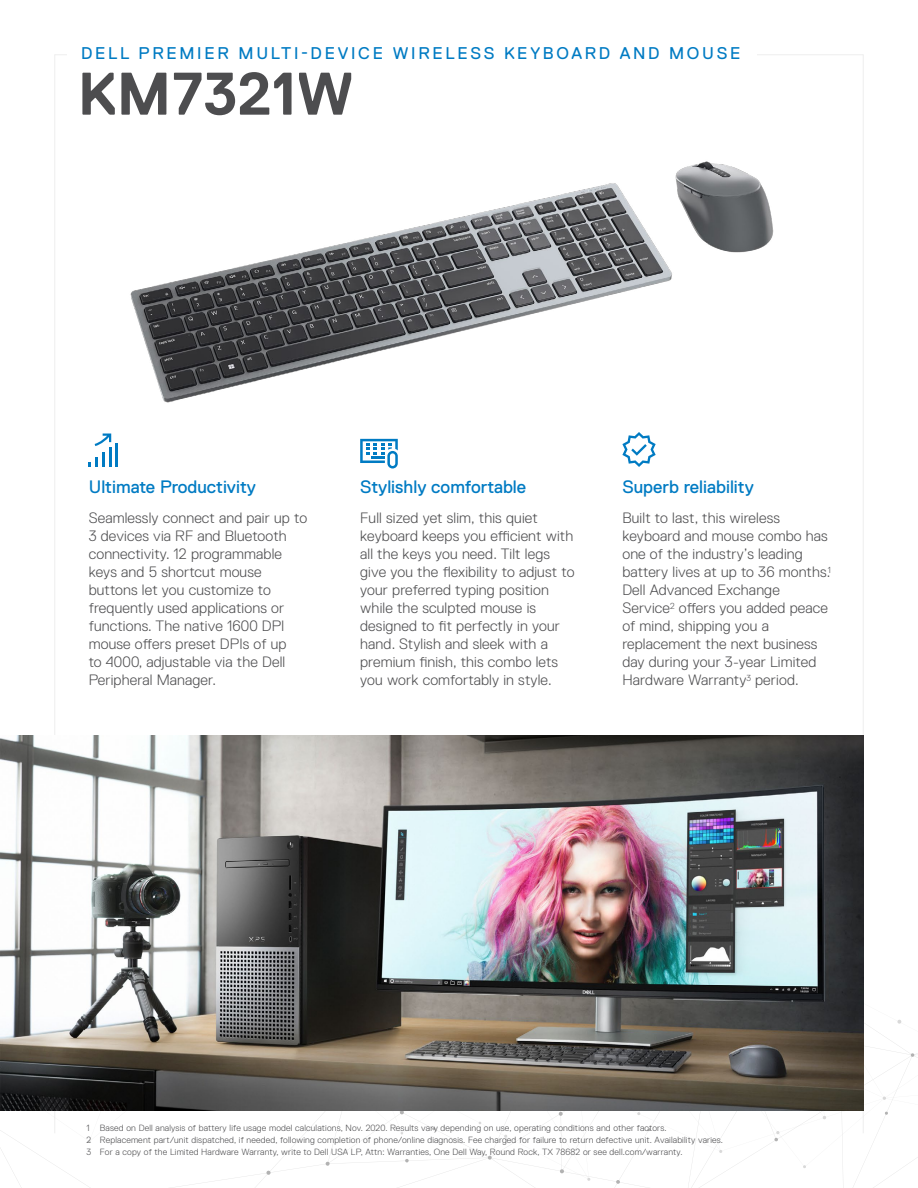
<style>
.page{position:relative;width:918px;height:1188px;background:#fff}
.page>*{position:absolute;margin:0;border:0;box-sizing:border-box;transform-origin:0 0}
.t1{font:700 60px "Dell Replica";color:#4d4d4f}
.t2{font:18px "Dell Replica";color:#007bc3}
.t3{font:16.95px "Dell Replica";letter-spacing:.16em;color:#007bc3}
.t4{font:300 15px/18px "Dell Replica";letter-spacing:.01em;color:#4d4d4f}
.t5{font:300 9px "Dell Replica";letter-spacing:.02em;color:#4d4d4f}
</style>
<div class="page">
<hr style="left:116px;top:443px;width:2px;height:24px;background:#007bc3">
<svg style="left:89px;top:442px;width:22px;height:25px"></svg>
<svg style="left:622px;top:442px;width:34px;height:25px"></svg>
<img style="left:99px;top:161px;width:675px;height:281px">
<svg style="left:0;top:1020px;width:918px;height:168px"></svg>
<svg style="left:911px;top:1053px;width:3px;height:4px"></svg>
<svg style="left:616px;top:1180px;width:4px;height:4px"></svg>
<svg style="left:559px;top:1112px;width:4px;height:4px"></svg>
<svg style="left:400px;top:1111px;width:4px;height:3px"></svg>
<svg style="left:266px;top:1171px;width:5px;height:4px"></svg>
<svg style="left:560px;top:1169px;width:4px;height:4px"></svg>
<svg style="left:774px;top:1131px;width:6px;height:10px"></svg>
<svg style="left:326px;top:1162px;width:4px;height:4px"></svg>
<svg style="left:488px;top:1156px;width:4px;height:4px"></svg>
<svg style="left:405px;top:1159px;width:4px;height:3px"></svg>
<svg style="left:647px;top:1128px;width:4px;height:3px"></svg>
<img style="left:1px;top:736px;width:863px;height:375px">
<svg style="left:360px;top:439px;width:38px;height:30px"></svg>
<p class="t3" style="left:81px;top:44px;width:661px">DELL PREMIER MULTI-DEVICE WIRELESS KEYBOARD AND MOUSE</p>
<p class="t1" style="left:78px;top:61px;width:278px">KM7321W</p>
<p class="t2" style="left:89px;top:477px;width:169px">Ultimate Productivity</p>
<p class="t4" style="left:89px;top:509px;width:220px">Seamlessly connect and pair up to<br>3 devices via RF and Bluetooth connectivity. 12 programmable keys and 5 shortcut mouse buttons let you customize to frequently used applications or functions. The native 1600 DPI mouse offers preset DPIs of up<br>to 4000, adjustable via the Dell<br>Peripheral Manager.</p>
<p class="t2" style="left:360px;top:477px;width:168px">Stylishly comfortable</p>
<p class="t4" style="left:360px;top:509px;width:216px">Full sized yet slim, this quiet keyboard keeps you efficient with all the keys you need. Tilt legs give you the flexibility to adjust to your preferred typing position while the sculpted mouse is designed to fit perfectly in your hand. Stylish and sleek with a premium finish, this combo lets you work comfortably in style.</p>
<p class="t2" style="left:622px;top:477px;width:133px">Superb reliability</p>
<p class="t4" style="left:622px;top:509px;width:210px">Built to last, this wireless keyboard and mouse combo has one of the industry’s leading battery lives at up to 36 months.<sup>1<br></sup>Dell Advanced Exchange<br>Service<sup>2</sup> offers you added peace of mind, shipping you a replacement the next business day during your 3-year Limited<br>Hardware Warranty<sup>3</sup> period.</p>
<p class="t5" style="left:86px;top:1123px;width:582px">1 Based on Dell analysis of battery life usage model calculations, Nov. 2020. Results vary depending on use, operating conditions and other factors.</p>
<p class="t5" style="left:86px;top:1135px;width:638px">2 Replacement part/unit dispatched, if needed, following completion of phone/online diagnosis. Fee charged for failure to return defective unit. Availability varies.</p>
<p class="t5" style="left:86px;top:1147px;width:598px">3 For a copy of the Limited Hardware Warranty, write to Dell USA LP, Attn: Warranties, One Dell Way, Round Rock, TX 78682 or see dell.com/warranty.</p>
</div>
